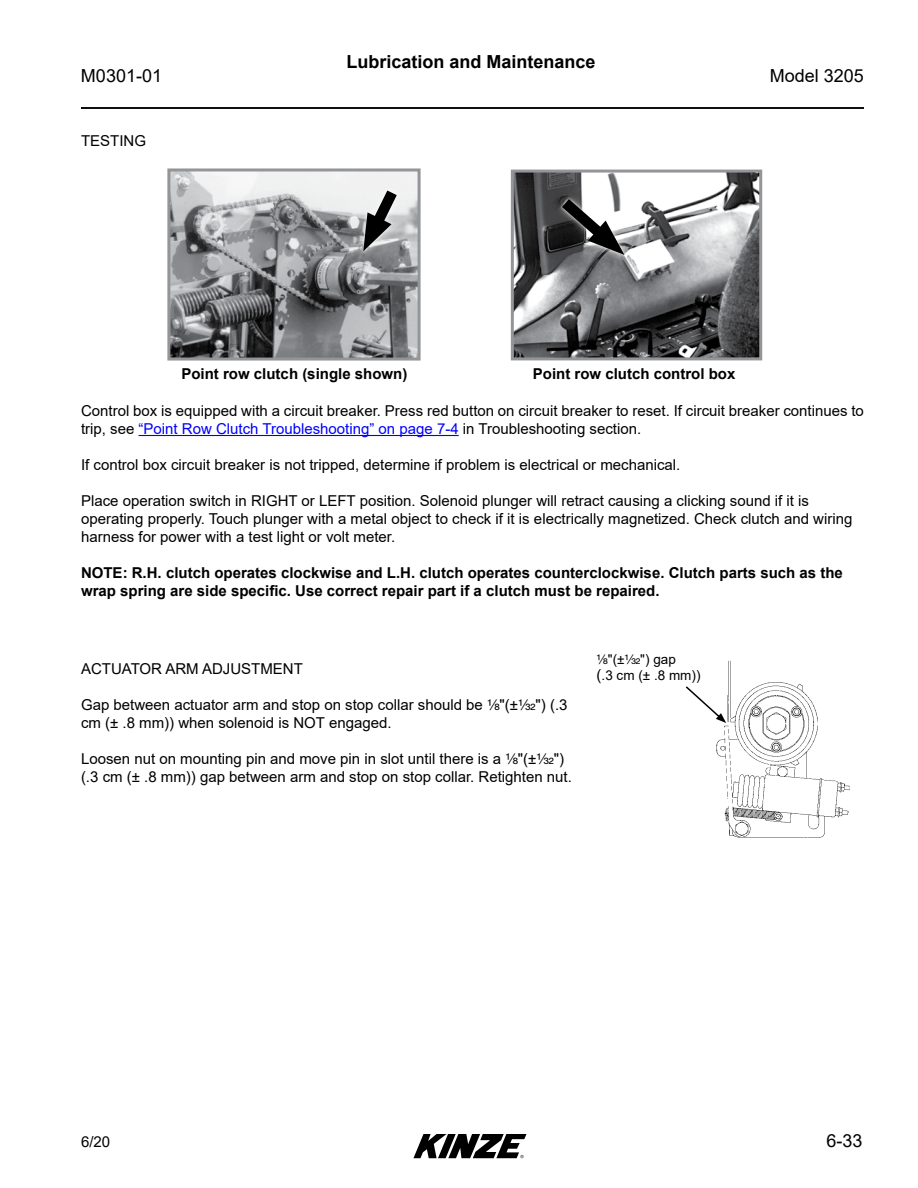
<style>
.page{position:relative;width:918px;height:1188px;background:#fff}
.page>*{position:absolute;margin:0;border:0;box-sizing:border-box;transform-origin:0 0}
.t1{font:700 18px "Arial";color:#000}
.t2{font:18px "Arial";color:#000}
.t3{font:15px/18px "Arial";color:#000}
.t4{font:700 15px/18px "Arial";color:#000}
.t5{font:13.5px/16.5px "Arial";color:#000}
.s1{color:#00f}
.s2{font-family:"Helvetica LT Std Fractions"}
.s3{font-size:15px}
</style>
<div class="page">
<hr style="left:81px;top:107px;width:783px;height:2px;background:#000">
<svg style="left:413px;top:1134px;width:113px;height:24px"></svg>
<hr style="left:139px;top:435px;width:320px;height:1px;background:#00f">
<img style="left:515px;top:174px;width:243px;height:182px">
<div style="left:511px;top:170px;width:251px;height:190px;border:3px solid #939598"></div>
<div style="left:555px;top:192px;width:76px;height:70px;background:#fff;opacity:.75"></div>
<div style="left:560px;top:197px;width:67px;height:60px;background:#fff;opacity:.75"></div>
<svg style="left:551px;top:188px;width:73px;height:68px"></svg>
<img style="left:171px;top:172px;width:246px;height:185px">
<div style="left:167px;top:168px;width:254px;height:193px;border:3px solid #939598"></div>
<div style="left:356px;top:184px;width:48px;height:74px;background:#fff;opacity:.75"></div>
<div style="left:361px;top:188px;width:38px;height:66px;background:#fff;opacity:.75"></div>
<svg style="left:359px;top:179px;width:47px;height:72px"></svg>
<img style="left:717px;top:661px;width:133px;height:177px">
<div style="left:684px;top:684px;width:44px;height:42px;background:#fff"></div>
<svg style="left:685px;top:686px;width:41px;height:37px"></svg>
<p class="t1" style="left:346px;top:49px;width:251px">Lubrication and Maintenance</p>
<p class="t2" style="left:81px;top:63px;width:83px">M0301-01</p>
<p class="t2" style="left:770px;top:63px;width:96px">Model 3205</p>
<p class="t3" style="left:81px;top:132px;width:67px">TESTING</p>
<p class="t4" style="left:181px;top:365px;width:227px">Point row clutch (single shown)</p>
<p class="t4" style="left:533px;top:365px;width:204px">Point row clutch control box</p>
<p class="t3" style="left:81px;top:402px;width:784px">Control box is equipped with a circuit breaker. Press red button on circuit breaker to reset. If circuit breaker continues to trip, see <span class="s1">“Point Row Clutch Troubleshooting” on page 7-4</span> in Troubleshooting section.</p>
<p class="t3" style="left:81px;top:456px;width:601px">If control box circuit breaker is not tripped, determine if problem is electrical or mechanical.</p>
<p class="t3" style="left:81px;top:492px;width:773px">Place operation switch in RIGHT or LEFT position. Solenoid plunger will retract causing a clicking sound if it is operating properly. Touch plunger with a metal object to check if it is electrically magnetized. Check clutch and wiring harness for power with a test light or volt meter.</p>
<p class="t4" style="left:81px;top:564px;width:763px">NOTE: R.H. clutch operates clockwise and L.H. clutch operates counterclockwise. Clutch parts such as the wrap spring are side specific. Use correct repair part if a clutch must be repaired.</p>
<p class="t3" style="left:81px;top:660px;width:223px">ACTUATOR ARM ADJUSTMENT</p>
<p class="t3" style="left:81px;top:696px;width:488px">Gap between actuator arm and stop on stop collar should be <span class="s2">⅛</span>"(±<span class="s2">1/32</span>") (.3 cm (± .8 mm)) when solenoid is NOT engaged.</p>
<p class="t3" style="left:81px;top:750px;width:492px">Loosen nut on mounting pin and move pin in slot until there is a <span class="s2">⅛</span>"(±<span class="s2">1/32</span>") (.3 cm (± .8 mm)) gap between arm and stop on stop collar. Retighten nut.</p>
<p class="t5" style="left:597px;top:651px;width:105px"><span class="s2">⅛</span>"(±<span class="s2">1/32</span>") gap<br><span class="s3">(</span>.3 cm (± .8 mm))</p>
<p class="t3" style="left:81px;top:1133px;width:31px">6/20</p>
<p class="t2" style="left:826px;top:1128px;width:38px">6-33</p>
</div>
